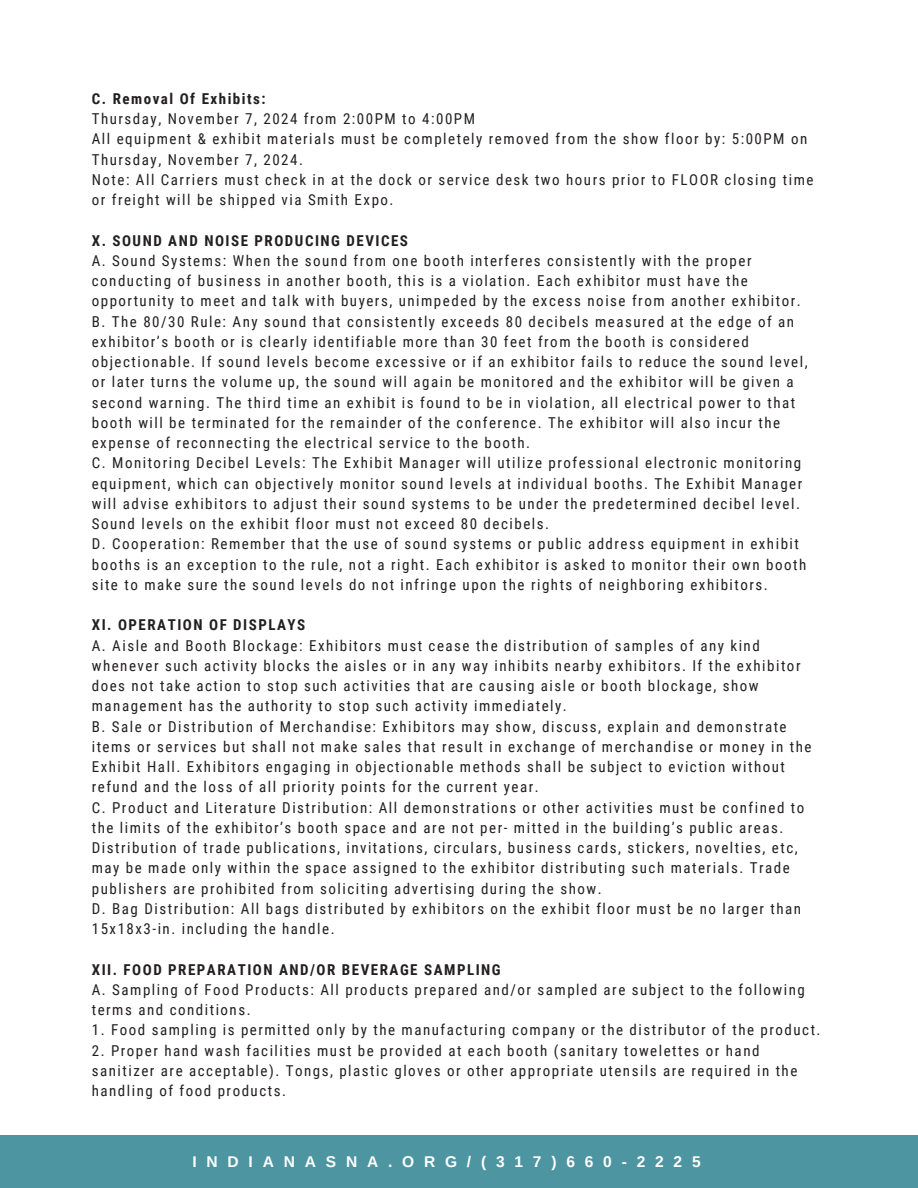
<style>
.page{position:relative;width:918px;height:1188px;background:#fff}
.page>*{position:absolute;margin:0;border:0;box-sizing:border-box;transform-origin:0 0}
.t1{font:700 15.6px "Arimo";letter-spacing:.075em;color:#fff}
.t2{font:700 15.6px "Arimo";letter-spacing:-.06em;color:#fff}
.t3{font:15px/20.2px "Roboto Condensed";letter-spacing:.1em;color:#231f20}
.t4{font:700 15px "Roboto Condensed";letter-spacing:.1em;color:#231f20}
</style>
<div class="page">
<div style="left:0;top:1136px;width:918px;height:52px;background:#4c95a1"></div>
<p class="t4" style="left:92px;top:90px;width:175px">C. Removal Of Exhibits:</p>
<p class="t3" style="left:92px;top:109px;width:385px">Thursday, November 7, 2024 from 2:00PM to 4:00PM</p>
<p class="t3" style="left:92px;top:129px;width:717px">All equipment &amp; exhibit materials must be completely removed from the show floor by: 5:00PM on<br>Thursday, November 7, 2024.</p>
<p class="t3" style="left:92px;top:170px;width:723px">Note: All Carriers must check in at the dock or service desk two hours prior to FLOOR closing time or freight will be shipped via Smith Expo.</p>
<p class="t4" style="left:92px;top:232px;width:318px">X. SOUND AND NOISE PRODUCING DEVICES</p>
<p class="t3" style="left:92px;top:251px;width:711px">A. Sound Systems: When the sound from one booth interferes consistently with the proper conducting of business in another booth, this is a violation. Each exhibitor must have the opportunity to meet and talk with buyers, unimpeded by the excess noise from another exhibitor.</p>
<p class="t3" style="left:92px;top:311px;width:717px">B. The 80/30 Rule: Any sound that consistently exceeds 80 decibels measured at the edge of an exhibitor’s booth or is clearly identifiable more than 30 feet from the booth is considered objectionable. If sound levels become excessive or if an exhibitor fails to reduce the sound level, or later turns the volume up, the sound will again be monitored and the exhibitor will be given a second warning. The third time an exhibit is found to be in violation, all electrical power to that booth will be terminated for the remainder of the conference. The exhibitor will also incur the expense of reconnecting the electrical service to the booth.</p>
<p class="t3" style="left:92px;top:453px;width:712px">C. Monitoring Decibel Levels: The Exhibit Manager will utilize professional electronic monitoring equipment, which can objectively monitor sound levels at individual booths. The Exhibit Manager will advise exhibitors to adjust their sound systems to be under the predetermined decibel level.<br>Sound levels on the exhibit floor must not exceed 80 decibels.</p>
<p class="t3" style="left:92px;top:534px;width:716px">D. Cooperation: Remember that the use of sound systems or public address equipment in exhibit booths is an exception to the rule, not a right. Each exhibitor is asked to monitor their own booth site to make sure the sound levels do not infringe upon the rights of neighboring exhibitors.</p>
<p class="t4" style="left:92px;top:616px;width:215px">XI. OPERATION OF DISPLAYS</p>
<p class="t3" style="left:92px;top:635px;width:710px">A. Aisle and Booth Blockage: Exhibitors must cease the distribution of samples of any kind whenever such activity blocks the aisles or in any way inhibits nearby exhibitors. If the exhibitor does not take action to stop such activities that are causing aisle or booth blockage, show management has the authority to stop such activity immediately.</p>
<p class="t3" style="left:92px;top:716px;width:721px">B. Sale or Distribution of Merchandise: Exhibitors may show, discuss, explain and demonstrate items or services but shall not make sales that result in exchange of merchandise or money in the Exhibit Hall. Exhibitors engaging in objectionable methods shall be subject to eviction without refund and the loss of all priority points for the current year.</p>
<p class="t3" style="left:92px;top:797px;width:714px">C. Product and Literature Distribution: All demonstrations or other activities must be confined to the limits of the exhibitor’s booth space and are not per- mitted in the building’s public areas.<br>Distribution of trade publications, invitations, circulars, business cards, stickers, novelties, etc, may be made only within the space assigned to the exhibitor distributing such materials. Trade publishers are prohibited from soliciting advertising during the show.</p>
<p class="t3" style="left:92px;top:899px;width:711px">D. Bag Distribution: All bags distributed by exhibitors on the exhibit floor must be no larger than<br>15x18x3-in. including the handle.</p>
<p class="t4" style="left:92px;top:961px;width:410px">XII. FOOD PREPARATION AND/OR BEVERAGE SAMPLING</p>
<p class="t3" style="left:92px;top:980px;width:715px">A. Sampling of Food Products: All products prepared and/or sampled are subject to the following terms and conditions.</p>
<p class="t3" style="left:92px;top:1020px;width:730px">1. Food sampling is permitted only by the manufacturing company or the distributor of the product.</p>
<p class="t3" style="left:92px;top:1040px;width:707px">2. Proper hand wash facilities must be provided at each booth (sanitary towelettes or hand sanitizer are acceptable). Tongs, plastic gloves or other appropriate utensils are required in the handling of food products.</p>
<h1 class="t1" style="left:407px;top:1152px;width:21px">/ (</h1>
<h1 class="t2" style="left:424px;top:1152px;width:218px">R7G1 / 7( )3 71 37 2) -6 16 10 0- 0</h1>
<h1 class="t1" style="left:266px;top:1152px;width:12px">S</h1>
<h1 class="t1" style="left:284px;top:1152px;width:13px">N</h1>
<h1 class="t1" style="left:307px;top:1152px;width:13px">A</h1>
<h1 class="t1" style="left:326px;top:1152px;width:12px">S</h1>
<h1 class="t1" style="left:328px;top:1152px;width:28px">. O</h1>
<h1 class="t1" style="left:367px;top:1152px;width:13px">A</h1>
<h1 class="t1" style="left:385px;top:1152px;width:14px">G</h1>
<h1 class="t1" style="left:388px;top:1152px;width:28px">. O</h1>
<h1 class="t1" style="left:637px;top:1152px;width:65px">2225</h1>
<h1 class="t1" style="left:193px;top:1152px;width:83px">INDIIA</h1>
<h1 class="t1" style="left:286px;top:1152px;width:13px">N</h1>
<h1 class="t1" style="left:305px;top:1152px;width:13px">A</h1>
<h1 class="t1" style="left:346px;top:1152px;width:13px">N</h1>
<h1 class="t1" style="left:364px;top:1152px;width:13px">R</h1>
</div>
